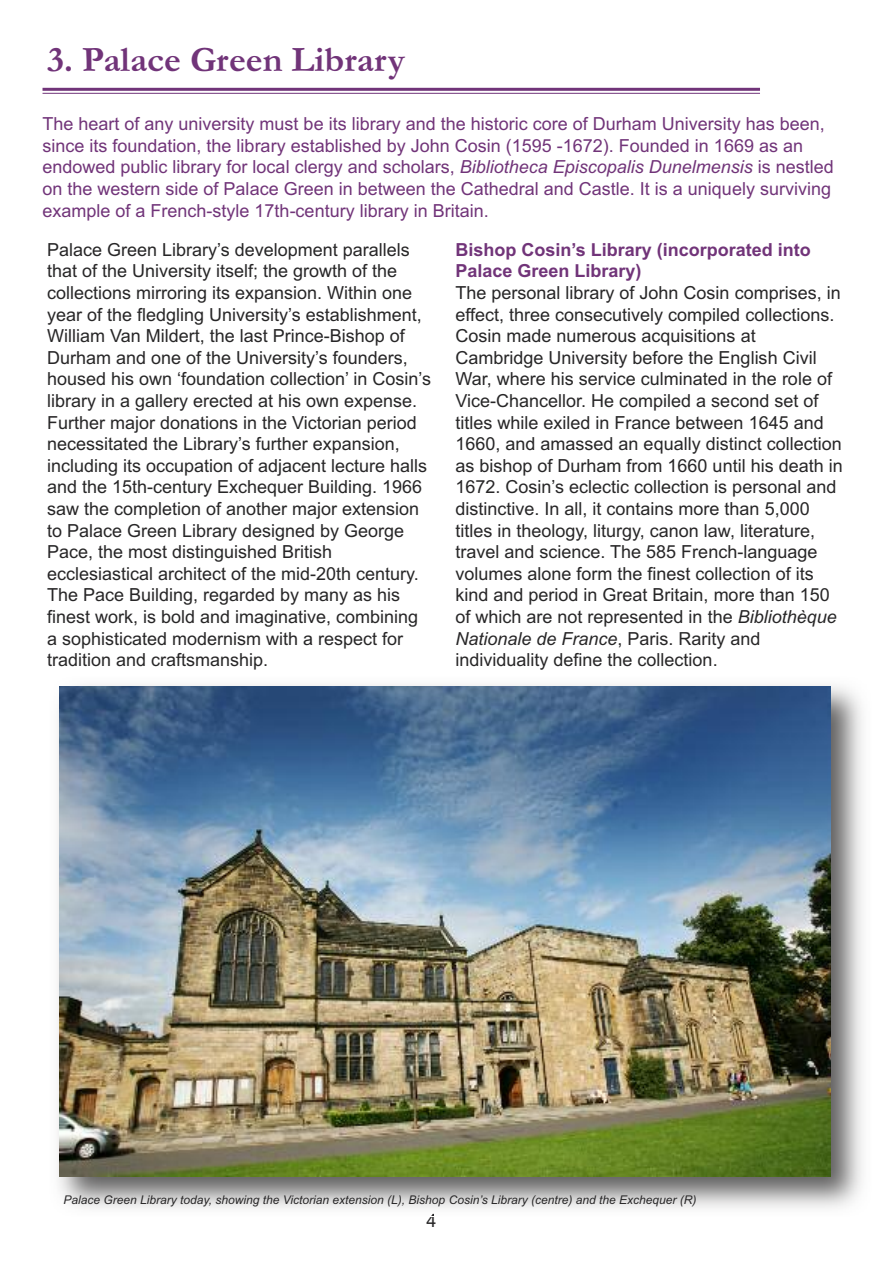
<style>
.page{position:relative;width:893px;height:1263px;background:#fff}
.page>*{position:absolute;margin:0;border:0;box-sizing:border-box;transform-origin:0 0}
.t1{font:700 36px "Garamond";color:#713479}
.t2{font:18px/21.6px "Arial";color:#272627}
.t3{font:18px/21.6px "Arial";color:#713479}
.t4{font:700 18px/21.6px "Arial";color:#713479}
.t5{font:italic 12px "Arial";color:#272627}
.s1{font-style:italic}
</style>
<div class="page">
<hr style="left:43px;top:88px;width:717px;height:3px;background:#713479">
<hr style="left:43px;top:93px;width:717px;height:1px;background:#713479">
<img style="left:58px;top:685px;width:804px;height:529px">
<img style="left:60px;top:686px;width:771px;height:490px">
<h1 class="t1" style="left:47px;top:37px;width:359px">3. Palace Green Library</h1>
<p class="t3" style="left:43px;top:113px;width:793px">The heart of any university must be its library and the historic core of Durham University has been, since its foundation, the library established by John Cosin (1595 -1672). Founded in 1669 as an endowed public library for local clergy and scholars, <span class="s1">Bibliotheca Episcopalis Dunelmensis</span> is nestled on the western side of Palace Green in between the Cathedral and Castle. It is a uniquely surviving example of a French-style 17th-century library in Britain.</p>
<p class="t2" style="left:47px;top:239px;width:386px">Palace Green Library’s development parallels that of the University itself; the growth of the collections mirroring its expansion. Within one year of the fledgling University’s establishment, William Van Mildert, the last Prince-Bishop of Durham and one of the University’s founders, housed his own ‘foundation collection’ in Cosin’s library in a gallery erected at his own expense.<br>Further major donations in the Victorian period necessitated the Library’s further expansion, including its occupation of adjacent lecture halls and the 15th-century Exchequer Building. 1966 saw the completion of another major extension to Palace Green Library designed by George Pace, the most distinguished British ecclesiastical architect of the mid-20th century.<br>The Pace Building, regarded by many as his finest work, is bold and imaginative, combining a sophisticated modernism with a respect for tradition and craftsmanship.</p>
<p class="t4" style="left:455px;top:239px;width:357px">Bishop Cosin’s Library (incorporated into<br>Palace Green Library)</p>
<p class="t2" style="left:455px;top:282px;width:389px">The personal library of John Cosin comprises, in effect, three consecutively compiled collections.<br>Cosin made numerous acquisitions at Cambridge University before the English Civil War, where his service culminated in the role of Vice-Chancellor. He compiled a second set of titles while exiled in France between 1645 and 1660, and amassed an equally distinct collection as bishop of Durham from 1660 until his death in 1672. Cosin’s eclectic collection is personal and distinctive. In all, it contains more than 5,000 titles in theology, liturgy, canon law, literature, travel and science. The 585 French-language volumes alone form the finest collection of its kind and period in Great Britain, more than 150 of which are not represented in the <span class="s1">Bibliothèque Nationale de France</span>, Paris. Rarity and individuality define the collection.</p>
<p class="t5" style="left:64px;top:1192px;width:634px">Palace Green Library today, showing the Victorian extension (L), Bishop Cosin’s Library (centre) and the Exchequer (R)</p>
<p class="t2" style="left:427px;top:1210px;width:12px">4</p>
</div>
